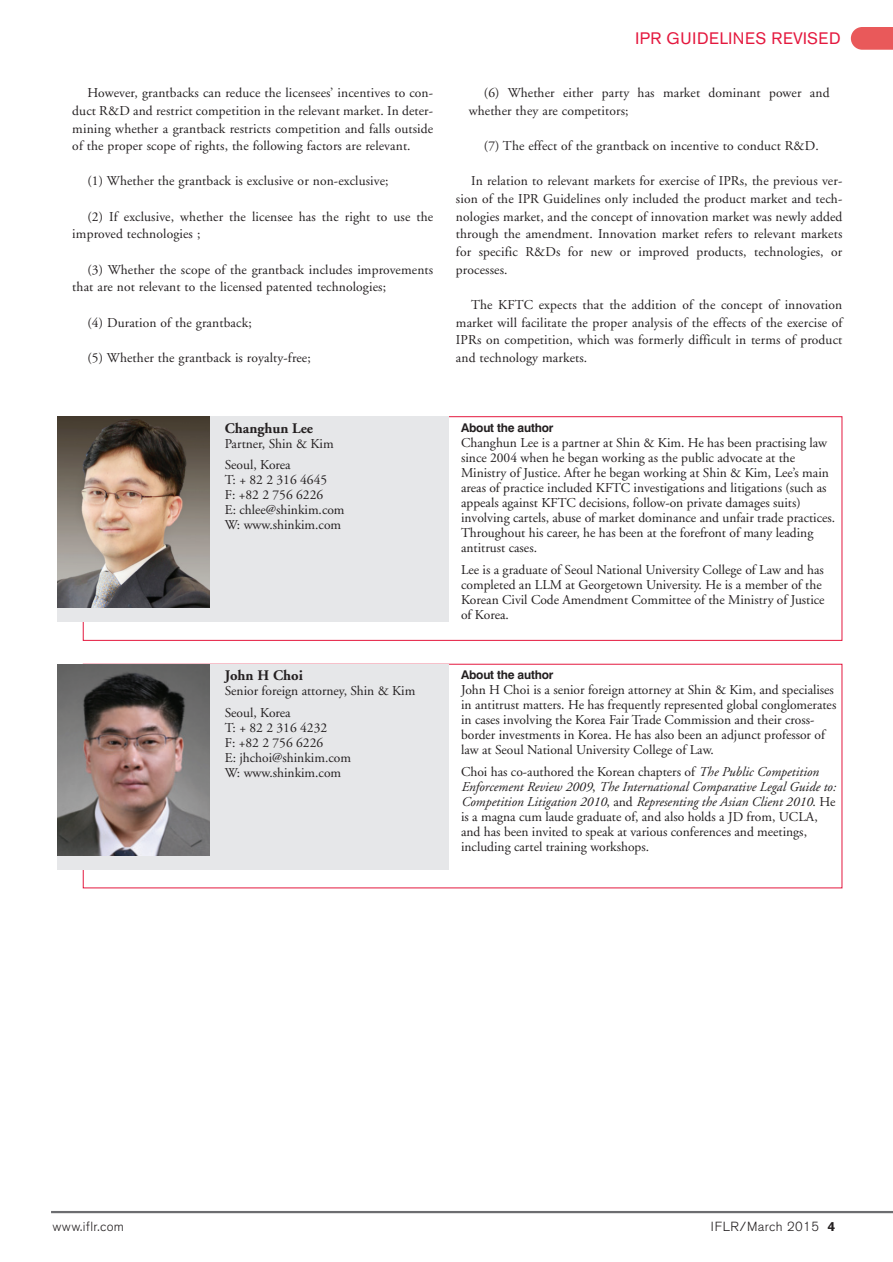
<style>
.page{position:relative;width:893px;height:1262px;background:#fff}
.page>*{position:absolute;margin:0;border:0;box-sizing:border-box;transform-origin:0 0}
.t1{font:16.5px "Akzidenz Grotesk BE";letter-spacing:.05em;color:#e4183e}
.t2{font:700 14.7px "Adobe Garamond";color:#231f20}
.t3{font:13.5px/15px "Adobe Garamond";color:#231f20}
.t4{font:300 13.2px "Akzidenz Grotesk BE";letter-spacing:.03em;color:#231f20}
.t5{font:700 12px "Swiss 721 BT";letter-spacing:-.015em;color:#231f20}
.s1{font-style:italic}
.s2{font-weight:700}
</style>
<div class="page">
<hr style="left:51px;top:1210px;width:841px;height:3px;background:#6c6d70">
<svg style="left:850px;top:27px;width:42px;height:23px"></svg>
<div style="left:57px;top:416px;width:392px;height:206px;background:#e6e7e9"></div>
<img style="left:57px;top:416px;width:153px;height:192px">
<div style="left:57px;top:664px;width:392px;height:205px;background:#e6e7e9"></div>
<img style="left:57px;top:664px;width:153px;height:191px">
<p class="t1" style="left:635px;top:33px;width:207px">IPR GUIDELINES REVISED</p>
<p class="t3" style="left:72px;top:85px;width:362px;line-height:17.7px;text-align:justify;text-indent:15px">However, grantbacks can reduce the licensees’ incentives to con&shy;duct R&amp;D and restrict competition in the relevant market. In deter&shy;mining whether a grantback restricts competition and falls outside of the proper scope of rights, the following factors are relevant.</p>
<p class="t3" style="left:87px;top:175px;width:302px">(1) Whether the grantback is exclusive or non-exclusive;</p>
<p class="t3" style="left:72px;top:209px;width:362px;line-height:17.7px;text-indent:15px">(2) If exclusive, whether the licensee has the right to use the improved technologies ;</p>
<p class="t3" style="left:72px;top:262px;width:362px;line-height:17.7px;text-indent:15px">(3) Whether the scope of the grantback includes improvements that are not relevant to the licensed patented technologies;</p>
<p class="t3" style="left:87px;top:316px;width:166px">(4) Duration of the grantback;</p>
<p class="t3" style="left:87px;top:351px;width:225px">(5) Whether the grantback is royalty-free;</p>
<p class="t3" style="left:468px;top:85px;width:362px;line-height:17.7px;text-indent:15px">(6) Whether either party has market dominant power and whether they are competitors;</p>
<p class="t3" style="left:484px;top:140px;width:336px">(7) The effect of the grantback on incentive to conduct R&amp;D.</p>
<p class="t3" style="left:456px;top:173px;width:388px;line-height:17.7px;text-align:justify;text-indent:15px">In relation to relevant markets for exercise of IPRs, the previous ver&shy;sion of the IPR Guidelines only included the product market and tech&shy;nologies market, and the concept of innovation market was newly added through the amendment. Innovation market refers to relevant markets for specific R&amp;Ds for new or improved products, technologies, or processes.</p>
<p class="t3" style="left:456px;top:297px;width:388px;line-height:17.7px;text-align:justify;text-indent:15px">The KFTC expects that the addition of the concept of innovation market will facilitate the proper analysis of the effects of the exercise of IPRs on competition, which was formerly difficult in terms of product and technology markets.</p>
<p class="t2" style="left:225px;top:422px;width:90px">Changhun Lee</p>
<p class="t3" style="left:225px;top:434px;width:110px;line-height:21.5px">Partner, Shin &amp; Kim<br>Seoul, Korea</p>
<p class="t3" style="left:225px;top:474px;width:121px">T: + 82 2 316 4645<br>F: +82 2 756 6226<br>E: chlee@shinkim.com<br>W: www.shinkim.com</p>
<p class="t5" style="left:461px;top:423px;width:94px">About the author</p>
<p class="t3" style="left:461px;top:437px;width:375px">Changhun Lee is a partner at Shin &amp; Kim. He has been practising law since 2004 when he began working as the public advocate at the Ministry of Justice. After he began working at Shin &amp; Kim, Lee’s main areas of practice included KFTC investigations and litigations (such as appeals against KFTC decisions, follow-on private damages suits) involving cartels, abuse of market dominance and unfair trade practices.<br>Throughout his career, he has been at the forefront of many leading antitrust cases.</p>
<p class="t3" style="left:461px;top:563px;width:365px">Lee is a graduate of Seoul National University College of Law and has completed an LLM at Georgetown University. He is a member of the Korean Civil Code Amendment Committee of the Ministry of Justice of Korea.</p>
<p class="t2" style="left:225px;top:670px;width:80px">John H Choi</p>
<p class="t3" style="left:225px;top:681px;width:192px;line-height:21.5px">Senior foreign attorney, Shin &amp; Kim<br>Seoul, Korea</p>
<p class="t3" style="left:225px;top:721px;width:128px">T: + 82 2 316 4232<br>F: +82 2 756 6226<br>E: jhchoi@shinkim.com<br>W: www.shinkim.com</p>
<p class="t5" style="left:461px;top:669px;width:94px">About the author</p>
<p class="t3" style="left:461px;top:683px;width:377px">John H Choi is a senior foreign attorney at Shin &amp; Kim, and specialises in antitrust matters. He has frequently represented global conglomerates in cases involving the Korea Fair Trade Commission and their cross&shy;border investments in Korea. He has also been an adjunct professor of law at Seoul National University College of Law.</p>
<p class="t3" style="left:461px;top:765px;width:376px">Choi has co-authored the Korean chapters of <span class="s1">The Public Competition Enforcement Review 2009</span>, <span class="s1">The International Comparative Legal Guide to:<br>Competition Litigation 2010</span>, and <span class="s1">Representing the Asian Client 2010</span>. He is a magna cum laude graduate of, and also holds a JD from, UCLA, and has been invited to speak at various conferences and meetings, including cartel training workshops.</p>
<p class="t4" style="left:53px;top:1221px;width:73px">www.iflr.com</p>
<p class="t4" style="left:711px;top:1221px;width:126px">IFLR/March 2015 <span class="s2">4</span></p>
</div>
